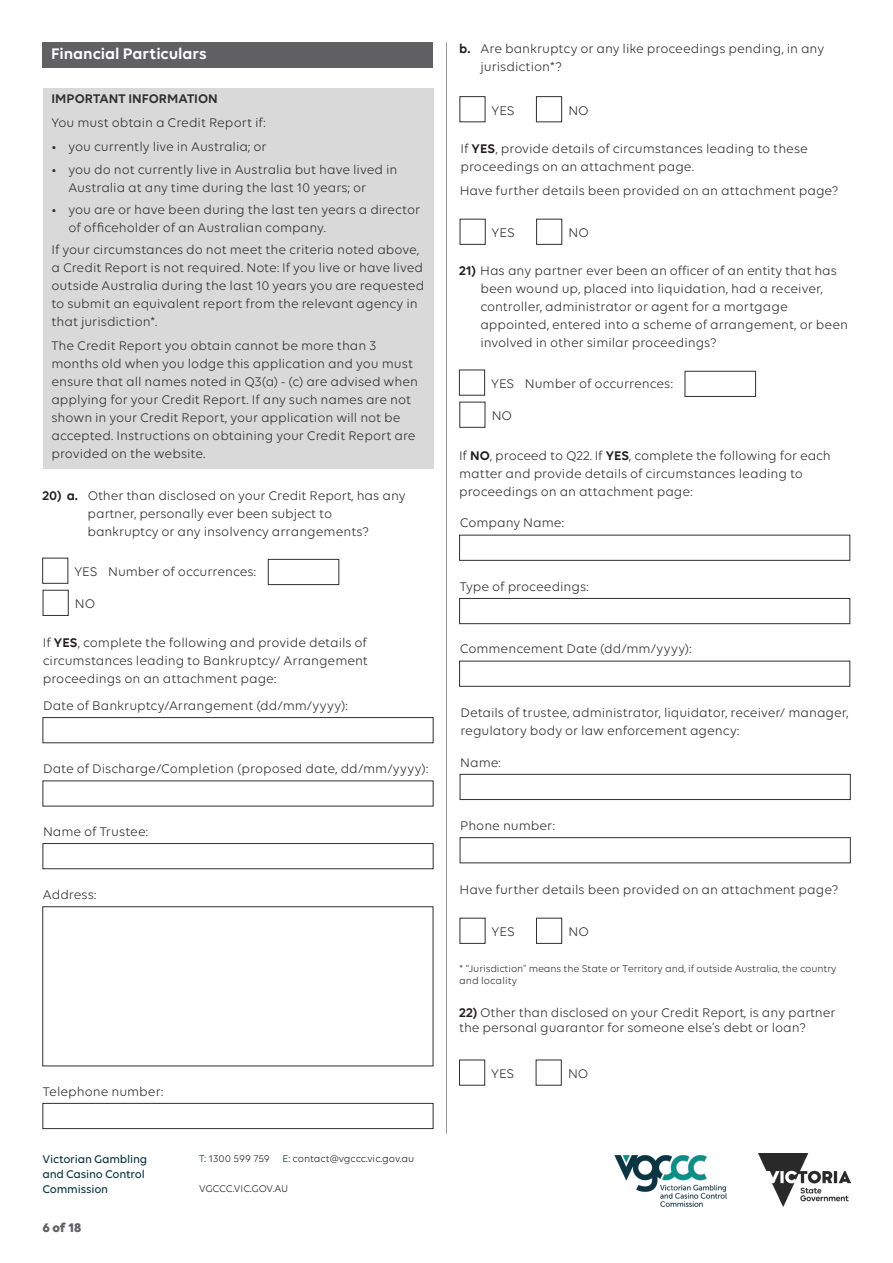
<style>
.page{position:relative;width:893px;height:1263px;background:#fff}
.page>*{position:absolute;margin:0;border:0;box-sizing:border-box;transform-origin:0 0}
.H3_-_White{font:600 16.5px "Volte";letter-spacing:-.005em;color:#fff}
._1_-_Body{font:13.5px/18px "Volte";letter-spacing:-.005em;color:#312f30}
.H3_-_Black{font:600 13.5px "Volte";letter-spacing:.005em;color:#312f30}
.t1{font:700 13.5px "Volte";color:#616164}
.t2{font:500 12px/15px "Volte";letter-spacing:-.015em;color:#0a3543}
.t3{font:10.5px/12px "Volte";letter-spacing:-.01em;color:#312f30}
.t4{font:10.5px "Volte";color:#231f20}
.s1{font-weight:600;color:#231f20}
.s2{font-style:inherit}
.s3{color:#0a3543}
</style>
<div class="page">
<img style="left:614px;top:1155px;width:113px;height:52px">
<img style="left:758px;top:1154px;width:92px;height:53px">
<hr style="left:446px;top:43px;width:1px;height:1091px;background:#312f30">
<div style="left:43px;top:43px;width:390px;height:25px;background:#616164"></div>
<div style="left:43px;top:88px;width:391px;height:380px;background:#d9d9d9"></div>
<div style="left:43px;top:717px;width:390px;height:26px;border:1px solid #312f30"></div>
<div style="left:460px;top:774px;width:390px;height:26px;border:1px solid #312f30"></div>
<div style="left:43px;top:843px;width:390px;height:26px;border:1px solid #312f30"></div>
<div style="left:43px;top:1103px;width:390px;height:26px;border:1px solid #312f30"></div>
<div style="left:43px;top:906px;width:390px;height:160px;border:1px solid #312f30"></div>
<div style="left:459px;top:598px;width:391px;height:26px;border:1px solid #312f30"></div>
<div style="left:460px;top:837px;width:390px;height:26px;border:1px solid #312f30"></div>
<div style="left:536px;top:96px;width:26px;height:26px;border:1px solid #312f30"></div>
<div style="left:459px;top:1060px;width:26px;height:25px;border:1px solid #312f30"></div>
<div style="left:536px;top:918px;width:26px;height:25px;border:1px solid #312f30"></div>
<div style="left:459px;top:370px;width:26px;height:25px;border:1px solid #312f30"></div>
<div style="left:268px;top:559px;width:71px;height:26px;border:1px solid #312f30"></div>
<div style="left:685px;top:371px;width:71px;height:26px;border:1px solid #312f30"></div>
<div style="left:43px;top:590px;width:25px;height:26px;border:1px solid #312f30"></div>
<p class="H3_-_White" style="left:51px;top:44px;width:157px">Financial Particulars</p>
<p class="H3_-_Black" style="left:51px;top:90px;width:168px">IMPORTANT INFORMATION</p>
<p class="_1_-_Body" style="left:51px;top:113px;width:216px">You must obtain a Credit Report if:</p>
<p class="_1_-_Body" style="left:51px;top:138px;width:217px">• you currently live in Australia; or</p>
<p class="_1_-_Body" style="left:68px;top:160px;width:330px;text-indent:-17px">• you do not currently live in Australia but have lived in<br>Australia at any time during the last 10 years; or</p>
<p class="_1_-_Body" style="left:68px;top:200px;width:353px;text-indent:-17px">• you are or have been during the last ten years a director of officeholder of an Australian company.</p>
<p class="_1_-_Body" style="left:51px;top:240px;width:374px">If your circumstances do not meet the criteria noted above, a Credit Report is not required. Note: If you live or have lived outside Australia during the last 10 years you are requested to submit an equivalent report from the relevant agency in that jurisdiction*.</p>
<p class="_1_-_Body" style="left:51px;top:337px;width:368px">The Credit Report you obtain cannot be more than 3 months old when you lodge this application and you must ensure that all names noted in Q3(a) - (c) are advised when applying for your Credit Report. If any such names are not shown in your Credit Report, your application will not be accepted. Instructions on obtaining your Credit Report are provided on the website.</p>
<p class="_1_-_Body" style="left:88px;top:486px;width:320px;text-indent:-45px"><span class="s1">20) a.</span> Other than disclosed on your Credit Report, <span class="s2">has any partner,</span> personally ever been subject to bankruptcy or any insolvency arrangements?</p>
<p class="_1_-_Body" style="left:74px;top:563px;width:25px">YES</p>
<p class="_1_-_Body" style="left:75px;top:594px;width:22px">NO</p>
<p class="_1_-_Body" style="left:108px;top:562px;width:149px">Number of occurrences:</p>
<p class="_1_-_Body" style="left:43px;top:633px;width:327px;text-align:justify">If <span class="s1">YES</span>, complete the following and provide details of circumstances leading to Bankruptcy/ Arrangement proceedings on an attachment page:</p>
<p class="_1_-_Body" style="left:43px;top:696px;width:306px">Date of Bankruptcy/Arrangement (dd/mm/yyyy):</p>
<p class="_1_-_Body" style="left:43px;top:759px;width:387px">Date of Discharge/Completion (proposed date, dd/mm/yyyy):</p>
<p class="_1_-_Body" style="left:43px;top:822px;width:107px">Name of Trustee:</p>
<p class="_1_-_Body" style="left:43px;top:885px;width:55px">Address:</p>
<p class="_1_-_Body" style="left:43px;top:1082px;width:122px">Telephone number:</p>
<p class="t2" style="left:43px;top:1151px;width:106px">Victorian Gambling and Casino Control<br>Commission</p>
<p class="t4" style="left:199px;top:1152px;width:217px"><span class="s3">T:</span> 1300 599 759 <span class="s3">E:</span> contact@vgccc.vic.gov.au</p>
<p class="t4" style="left:199px;top:1182px;width:91px">VGCCC.VIC.GOV.AU</p>
<p class="t1" style="left:43px;top:1219px;width:40px">6 of 18</p>
<p class="_1_-_Body" style="left:480px;top:39px;width:345px;text-indent:-21px"><span class="s1">b.</span> Are bankruptcy or any like proceedings pending, in any jurisdiction*?</p>
<p class="_1_-_Body" style="left:491px;top:101px;width:25px">YES</p>
<p class="_1_-_Body" style="left:568px;top:101px;width:22px">NO</p>
<p class="_1_-_Body" style="left:460px;top:139px;width:349px">If <span class="s1">YES</span>, provide details of circumstances leading to these proceedings on an attachment page.</p>
<p class="_1_-_Body" style="left:460px;top:181px;width:380px">Have further details been provided on an attachment page?</p>
<p class="_1_-_Body" style="left:492px;top:224px;width:25px">YES</p>
<p class="_1_-_Body" style="left:569px;top:223px;width:22px">NO</p>
<p class="_1_-_Body" style="left:480px;top:261px;width:369px;text-indent:-21px"><span class="s1">21)</span> H<span class="s2">as any partner</span> ever been an officer of an entity that has been wound up, placed into liquidation, had a receiver, controller, administrator or agent for a mortgage appointed, entered into a scheme of arrangement, or been involved in other similar proceedings?</p>
<p class="_1_-_Body" style="left:491px;top:375px;width:25px">YES</p>
<p class="_1_-_Body" style="left:492px;top:406px;width:22px">NO</p>
<p class="_1_-_Body" style="left:525px;top:374px;width:149px">Number of occurrences:</p>
<p class="_1_-_Body" style="left:459px;top:446px;width:373px">If <span class="s1">NO</span>, proceed to Q<span class="s2">2</span>2. If <span class="s1">YES</span>, complete the following for each matter and provide details of circumstances leading to proceedings on an attachment page:</p>
<p class="_1_-_Body" style="left:460px;top:514px;width:106px">Company Name:</p>
<p class="_1_-_Body" style="left:460px;top:577px;width:131px">Type of proceedings:</p>
<p class="_1_-_Body" style="left:460px;top:640px;width:233px">Commencement Date (dd/mm/yyyy):</p>
<p class="_1_-_Body" style="left:460px;top:703px;width:390px">Details of trustee, administrator, liquidator, receiver/ manager, regulatory body or law enforcement agency:</p>
<p class="_1_-_Body" style="left:460px;top:753px;width:42px">Name:</p>
<p class="_1_-_Body" style="left:460px;top:816px;width:96px">Phone number:</p>
<p class="_1_-_Body" style="left:460px;top:880px;width:380px">Have further details been provided on an attachment page?</p>
<p class="_1_-_Body" style="left:491px;top:923px;width:25px">YES</p>
<p class="_1_-_Body" style="left:568px;top:922px;width:22px">NO</p>
<p class="t3" style="left:459px;top:962px;width:379px">* “Jurisdiction” means the State or Territory and, if outside Australia, the country and locality</p>
<p class="_1_-_Body" style="left:459px;top:1004px;width:378px;line-height:15.5px"><span class="s1">22)</span> Other than disclosed on your Credit Report, <span class="s2">is any partner </span>the personal guarantor for someone else’s debt or loan?</p>
<p class="_1_-_Body" style="left:491px;top:1065px;width:25px">YES</p>
<p class="_1_-_Body" style="left:568px;top:1064px;width:22px">NO</p>
</div>
